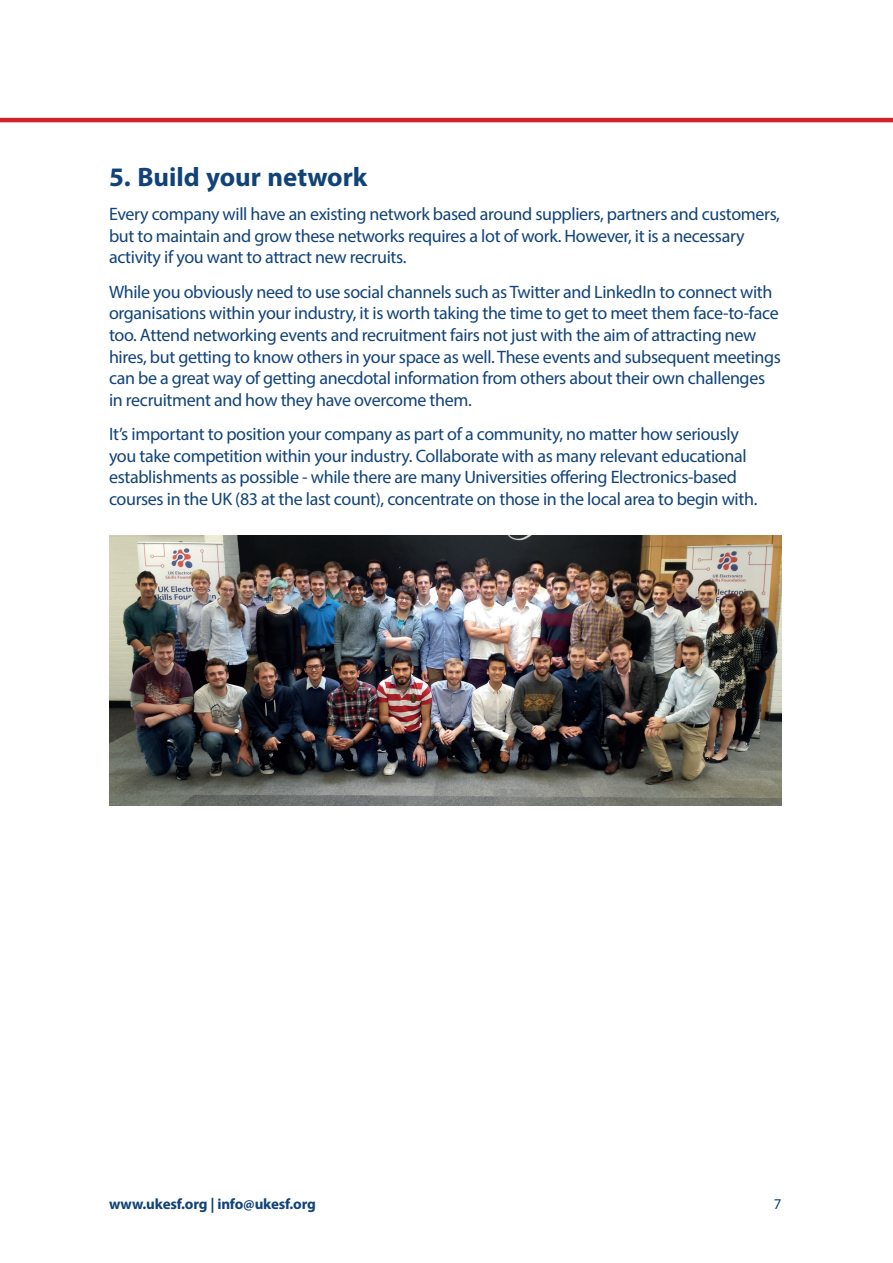
<style>
.page{position:relative;width:893px;height:1263px;background:#fff}
.page>*{position:absolute;margin:0;border:0;box-sizing:border-box;transform-origin:0 0}
.t1{font:700 37.5px "Myriad Arabic";color:#114378}
.t2{font:18px/21.6px "Myriad Pro";letter-spacing:-.02em;color:#114378}
.t3{font:700 15px "Myriad Pro";letter-spacing:-.01em;color:#114378}
.t4{font:15px "Myriad Pro";color:#114378}
</style>
<div class="page">
<hr style="left:0;top:118px;width:893px;height:4px;background:#d1232a">
<img style="left:110px;top:535px;width:671px;height:270px">
<p class="t1" style="left:109px;top:151px;width:260px">5. Build your network</p>
<p class="t2" style="left:109px;top:203px;width:672px">Every company will have an existing network based around suppliers, partners and customers, but to maintain and grow these networks requires a lot of work. However, it is a necessary activity if you want to attract new recruits.</p>
<p class="t2" style="left:109px;top:281px;width:673px">While you obviously need to use social channels such as Twitter and LinkedIn to connect with organisations within your industry, it is worth taking the time to get to meet them face-to-face too. Attend networking events and recruitment fairs not just with the aim of attracting new hires, but getting to know others in your space as well. These events and subsequent meetings can be a great way of getting anecdotal information from others about their own challenges in recruitment and how they have overcome them.</p>
<p class="t2" style="left:109px;top:423px;width:650px">It’s important to position your company as part of a community, no matter how seriously you take competition within your industry. Collaborate with as many relevant educational establishments as possible - while there are many Universities offering Electronics-based courses in the UK (83 at the last count), concentrate on those in the local area to begin with.</p>
<p class="t3" style="left:109px;top:1194px;width:208px">www.ukesf.org | info@ukesf.org</p>
<p class="t4" style="left:774px;top:1195px;width:9px">7</p>
</div>
